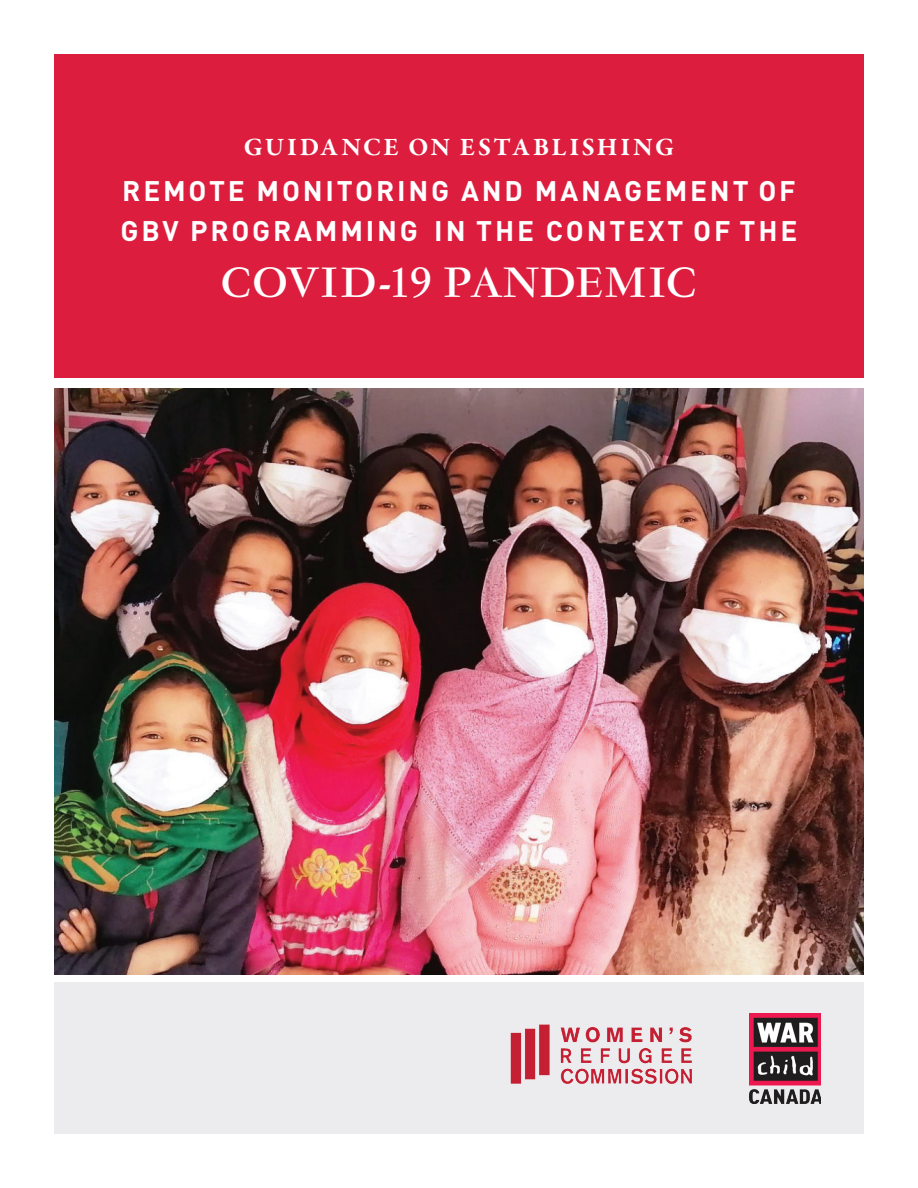
<style>
.page{position:relative;width:918px;height:1188px;background:#fff}
.page>*{position:absolute;margin:0;border:0;box-sizing:border-box;transform-origin:0 0}
.t1{font:700 46.05px "Garamond FB Display";letter-spacing:.03em;color:#fff}
.t2{font:700 28.05px/39.3px "DIN Pro";letter-spacing:.1em;color:#fff}
.t3{font:700 25.5px "Garamond Premr Pro";letter-spacing:.095em;color:#fff}
</style>
<div class="page">
<img style="left:54px;top:389px;width:810px;height:585px">
<div style="left:54px;top:54px;width:810px;height:324px;background:#dd1d3d"></div>
<div style="left:54px;top:983px;width:810px;height:151px;background:#ececee"></div>
<img style="left:750px;top:1013px;width:71px;height:90px">
<img style="left:510px;top:1024px;width:182px;height:60px">
<p class="t3" style="left:244px;top:131px;width:432px">GUIDANCE ON ESTABLISHING</p>
<p class="t2" style="left:121px;top:170px;width:678px">REMOTE MONITORING AND MANAGEMENT OF<br>GBV PROGRAMMING IN THE CONTEXT OF THE</p>
<h1 class="t1" style="left:221px;top:258px;width:477px">COVID-19 PANDEMIC</h1>
</div>
